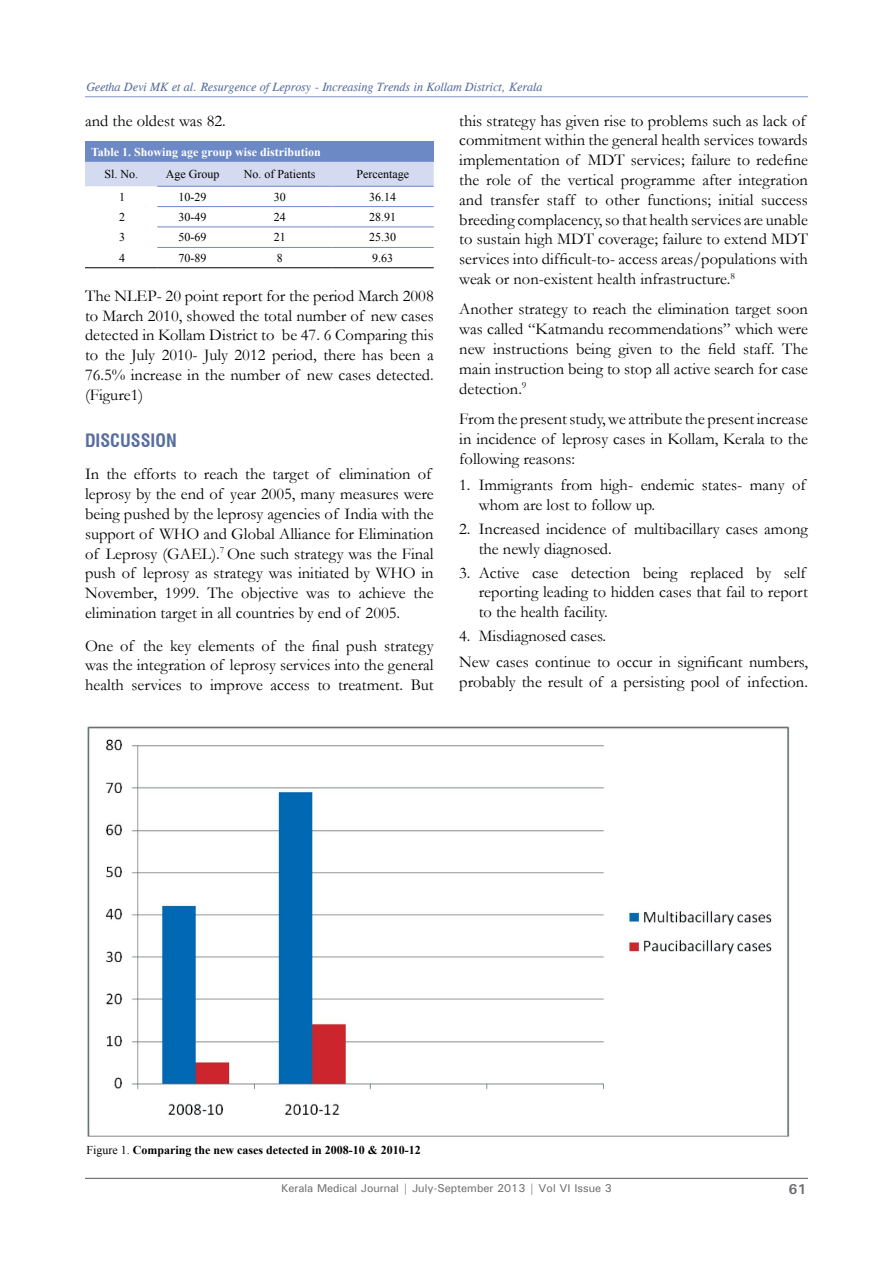
<style>
.page{position:relative;width:893px;height:1263px;background:#fff}
.page>*{position:absolute;margin:0;border:0;box-sizing:border-box;transform-origin:0 0}
.Head_1{font:700 condensed 18px "Swiss 721 BT";color:#576e9e}
.Para_1{font:16.5px/19.8px "Garamond";color:#000}
.t1{font:700 14.25px "Univers";color:#6d6e71}
.t2{font:12px "Times New Roman";color:#000}
.t3{font:italic 12px "CG Times";color:#576e9e}
.t4{font:700 12px "Times New Roman";color:#000}
.t5{font:700 12px/22.4px "Times New Roman";color:#fff}
.t6{font:500 11.25px "Univers";color:#6d6e71}
.s1{font-weight:400;color:#000}
.s2{font-weight:400}
</style>
<div class="page">
<hr style="left:85px;top:1178px;width:723px;height:1px;background:#58595b">
<hr style="left:85px;top:96px;width:723px;height:1px;background:#8d9fd1">
<div style="left:85px;top:142px;width:349px;height:20px;background:#6d89c5"></div>
<div style="left:85px;top:162px;width:349px;height:24px;background:#d4daef"></div>
<hr style="left:157px;top:186px;width:71px;height:1px;background:#6d89c5">
<hr style="left:228px;top:186px;width:104px;height:1px;background:#6d89c5">
<hr style="left:332px;top:186px;width:102px;height:1px;background:#6d89c5">
<hr style="left:157px;top:206px;width:71px;height:1px;background:#6d89c5">
<hr style="left:228px;top:206px;width:104px;height:1px;background:#6d89c5">
<hr style="left:332px;top:206px;width:102px;height:1px;background:#6d89c5">
<hr style="left:157px;top:227px;width:71px;height:1px;background:#6d89c5">
<hr style="left:228px;top:227px;width:104px;height:1px;background:#6d89c5">
<hr style="left:332px;top:227px;width:102px;height:1px;background:#6d89c5">
<hr style="left:157px;top:247px;width:71px;height:1px;background:#6d89c5">
<hr style="left:228px;top:247px;width:104px;height:1px;background:#6d89c5">
<hr style="left:332px;top:247px;width:102px;height:1px;background:#6d89c5">
<hr style="left:85px;top:267px;width:72px;height:1px;background:#000">
<hr style="left:157px;top:267px;width:71px;height:1px;background:#000">
<hr style="left:228px;top:267px;width:104px;height:1px;background:#000">
<hr style="left:332px;top:267px;width:102px;height:1px;background:#000">
<img style="left:87px;top:726px;width:703px;height:411px">
<p class="t3" style="left:86px;top:80px;width:458px">Geetha Devi MK et al. Resurgence of Leprosy - Increasing Trends in Kollam District, Kerala</p>
<p class="Para_1" style="left:85px;top:110px;width:142px">and the oldest was 82.</p>
<p class="t5" style="left:104px;top:140px;width:218px;text-indent:-13px">Table 1. Showing age group wise distribution<br><span class="s1">Sl. No.</span></p>
<p class="t2" style="left:166px;top:166px;width:55px">Age Group</p>
<p class="t2" style="left:244px;top:166px;width:73px">No. of Patients</p>
<p class="t2" style="left:356px;top:166px;width:54px">Percentage</p>
<p class="t2" style="left:119px;top:188px;width:7px">1</p>
<p class="t2" style="left:179px;top:188px;width:29px">10-29</p>
<p class="t2" style="left:274px;top:188px;width:13px">30</p>
<p class="t2" style="left:369px;top:188px;width:28px">36.14</p>
<p class="t2" style="left:119px;top:209px;width:7px">2</p>
<p class="t2" style="left:179px;top:209px;width:29px">30-49</p>
<p class="t2" style="left:274px;top:209px;width:13px">24</p>
<p class="t2" style="left:369px;top:209px;width:28px">28.91</p>
<p class="t2" style="left:119px;top:229px;width:7px">3</p>
<p class="t2" style="left:179px;top:229px;width:29px">50-69</p>
<p class="t2" style="left:274px;top:229px;width:13px">21</p>
<p class="t2" style="left:369px;top:229px;width:28px">25.30</p>
<p class="t2" style="left:119px;top:250px;width:7px">4</p>
<p class="t2" style="left:179px;top:250px;width:29px">70-89</p>
<p class="t2" style="left:277px;top:250px;width:7px">8</p>
<p class="t2" style="left:372px;top:250px;width:22px">9.63</p>
<p class="Para_1" style="left:85px;top:285px;width:350px;text-align:justify">The NLEP- 20 point report for the period March 2008 to March 2010, showed the total number of new cases detected in Kollam District to be 47. 6 Comparing this to the July 2010- July 2012 period, there has been a 76.5% increase in the number of new cases detected. (Figure1)</p>
<p class="Head_1" style="left:85px;top:429px;width:93px">DISCUSSION</p>
<p class="Para_1" style="left:85px;top:464px;width:350px">In the efforts to reach the target of elimination of leprosy by the end of year 2005, many measures were being pushed by the leprosy agencies of India with the support of WHO and Global Alliance for Elimination of Leprosy (GAEL).<sup>7</sup> One such strategy was the Final push of leprosy as strategy was initiated by WHO in November, 1999. The objective was to achieve the elimination target in all countries by end of 2005.</p>
<p class="Para_1" style="left:85px;top:635px;width:350px;text-align:justify">One of the key elements of the final push strategy was the integration of leprosy services into the general health services to improve access to treatment. But</p>
<p class="Para_1" style="left:459px;top:110px;width:350px">this strategy has given rise to problems such as lack of commitment within the general health services towards implementation of MDT services; failure to redefine the role of the vertical programme after integration and transfer staff to other functions; initial success breeding complacency, so that health services are unable to sustain high MDT coverage; failure to extend MDT services into difficult-to- access areas/populations with weak or non-existent health infrastructure.<sup>8</sup></p>
<p class="Para_1" style="left:459px;top:299px;width:350px;text-align:justify">Another strategy to reach the elimination target soon was called “Katmandu recommendations” which were new instructions being given to the field staff. The main instruction being to stop all active search for case detection.<sup>9</sup></p>
<p class="Para_1" style="left:459px;top:409px;width:350px;text-align:justify">From the present study, we attribute the present increase in incidence of leprosy cases in Kollam, Kerala to the following reasons:</p>
<p class="Para_1" style="left:479px;top:474px;width:329px;text-indent:-20px">1. Immigrants from high- endemic states- many of whom are lost to follow up.</p>
<p class="Para_1" style="left:479px;top:518px;width:331px;text-indent:-20px">2. Increased incidence of multibacillary cases among the newly diagnosed.</p>
<p class="Para_1" style="left:479px;top:562px;width:331px;text-indent:-20px">3. Active case detection being replaced by self reporting leading to hidden cases that fail to report to the health facility.</p>
<p class="Para_1" style="left:459px;top:626px;width:148px">4. Misdiagnosed cases.</p>
<p class="Para_1" style="left:459px;top:652px;width:350px">New cases continue to occur in significant numbers, probably the result of a persisting pool of infection.</p>
<p class="t4" style="left:87px;top:1142px;width:336px"><span class="s2">Figure 1.</span> Comparing the new cases detected in 2008-10 &amp; 2010-12</p>
<p class="t6" style="left:281px;top:1181px;width:332px">Kerala Medical Journal | July-September 2013 | Vol VI Issue 3</p>
<p class="t1" style="left:789px;top:1180px;width:19px">61</p>
</div>
